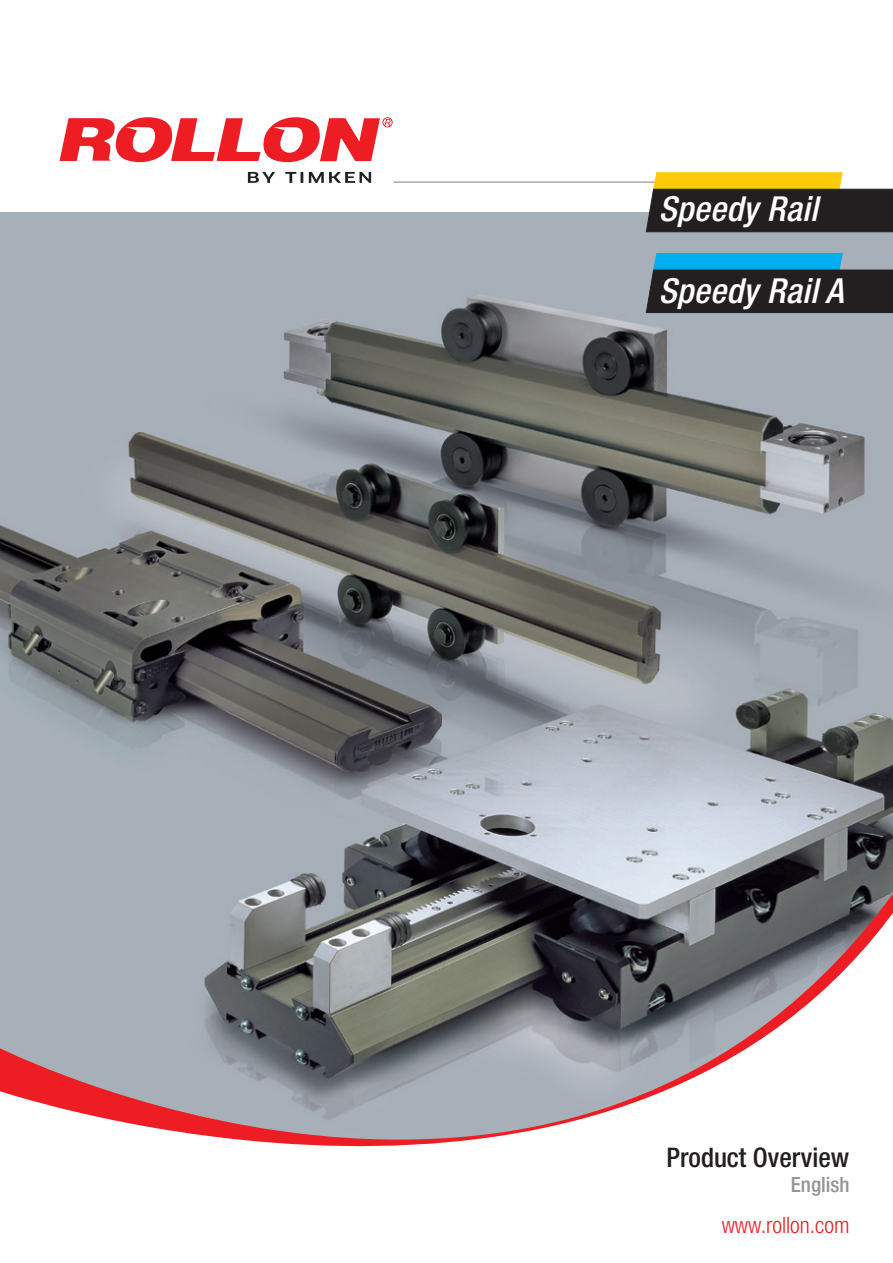
<style>
.page{position:relative;width:893px;height:1263px;background:#fff}
.page>*{position:absolute;margin:0;border:0;box-sizing:border-box;transform-origin:0 0}
.t1{font:italic 500 condensed 34.5px "Helvetica Neue LT Std";letter-spacing:.01em;color:#fff}
.t2{font:500 condensed 27px "Helvetica Neue LT Std";color:#231f20}
.t3{font:300 condensed 22.5px "Helvetica Neue LT Std";color:#ee1d23}
.t4{font:500 condensed 21px "Helvetica Neue LT Std";color:#939598}
</style>
<div class="page">
<hr style="left:393px;top:181px;width:385px;height:2px;background:#a8a9ad">
<img style="left:0;top:213px;width:893px;height:651px">
<svg style="left:646px;top:172px;width:247px;height:60px;background:#62542d"></svg>
<svg style="left:646px;top:253px;width:247px;height:60px;background:#264856"></svg>
<svg style="left:0;top:864px;width:893px;height:283px"></svg>
<svg style="left:60px;top:117px;width:333px;height:46px"></svg>
<svg style="left:248px;top:172px;width:123px;height:11px"></svg>
<h1 class="t1" style="left:659px;top:188px;width:161px">Speedy Rail</h1>
<h1 class="t1" style="left:659px;top:270px;width:186px">Speedy Rail A</h1>
<p class="t2" style="left:666px;top:1141px;width:184px">Product Overview</p>
<p class="t4" style="left:791px;top:1172px;width:60px">English</p>
<p class="t2" style="left:704px;top:1141px;width:148px">Guida Prodotti</p>
<p class="t3" style="left:722px;top:1212px;width:129px">www.rollon.com</p>
<p class="t3" style="left:723px;top:1216px;width:129px">www.rollon.com</p>
</div>
